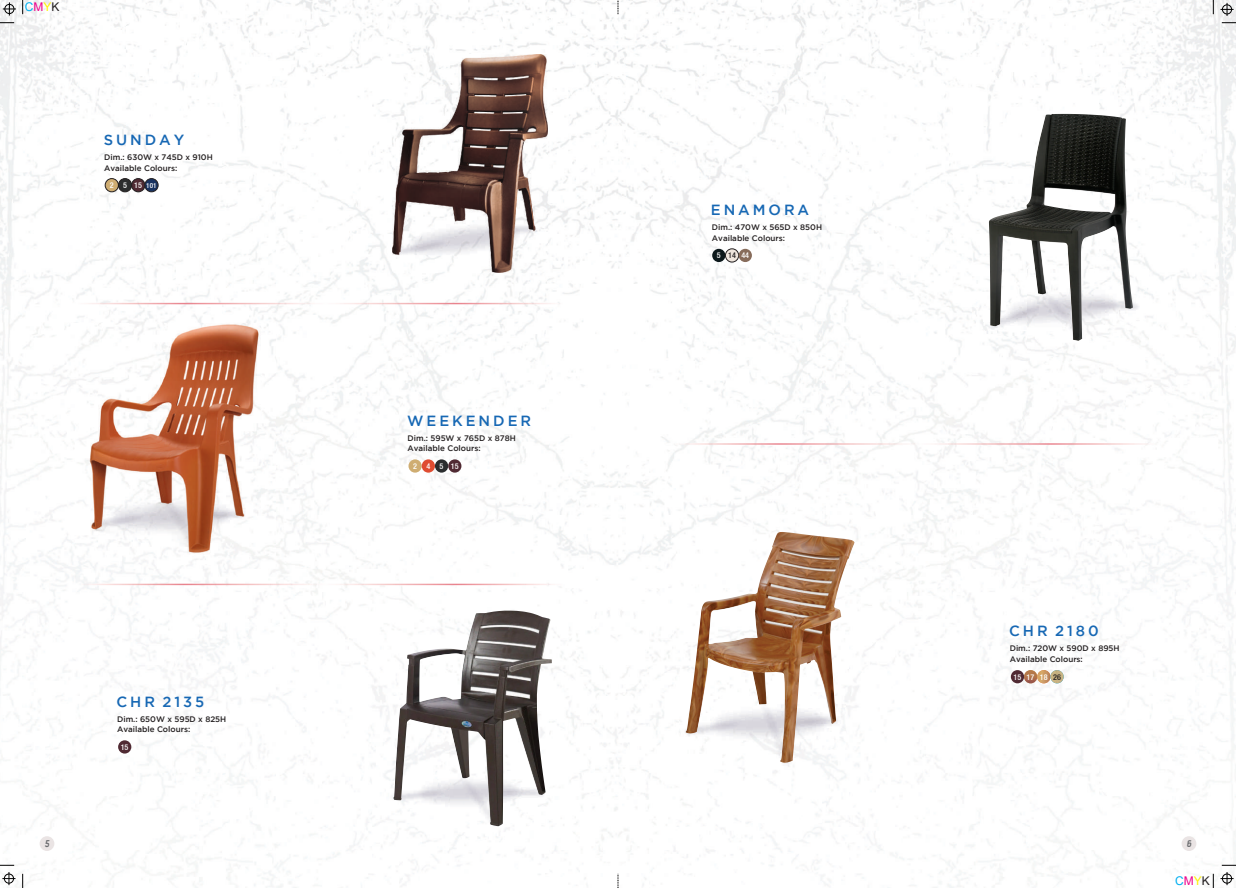
<style>
.page{position:relative;width:1236px;height:888px;background:#fff}
.page>*{position:absolute;margin:0;border:0;box-sizing:border-box;transform-origin:0 0}
.t1{font:500 14.7px "Gotham";letter-spacing:.2em;color:#1768b4}
.t2{font:12px "Arial";color:#00aeef}
.t3{font:italic 700 10px "Pill Gothic 300 mg";color:#6c6d70}
.t4{font:500 8px/10.7px "Gotham";color:#231f20}
.t5{font:8px "Heavenetica Cond 6 Med SH";color:#fff}
.s1{color:#ed028c}
.s2{color:#fff101}
.s3{color:#231f20}
.s4{font-size:7px}
</style>
<div class="page">
<img style="left:0;top:0;width:1236px;height:887px">
<svg style="left:1213px;top:0;width:1px;height:14px"></svg>
<svg style="left:1222px;top:23px;width:14px;height:1px"></svg>
<svg style="left:1220px;top:3px;width:14px;height:13px"></svg>
<div style="left:1222px;top:5px;width:10px;height:9px;border:1px solid #000;border-radius:50%"></div>
<svg style="left:0;top:23px;width:14px;height:1px"></svg>
<svg style="left:23px;top:0;width:1px;height:14px"></svg>
<svg style="left:3px;top:2px;width:13px;height:14px"></svg>
<div style="left:5px;top:4px;width:9px;height:10px;border:1px solid #000;border-radius:50%"></div>
<svg style="left:618px;top:0;width:1px;height:14px"></svg>
<svg style="left:1213px;top:873px;width:1px;height:14px"></svg>
<svg style="left:1222px;top:864px;width:14px;height:1px"></svg>
<svg style="left:1220px;top:871px;width:14px;height:13px"></svg>
<div style="left:1222px;top:873px;width:10px;height:10px;border:1px solid #000;border-radius:50%"></div>
<svg style="left:23px;top:873px;width:1px;height:14px"></svg>
<svg style="left:0;top:864px;width:14px;height:1px"></svg>
<svg style="left:2px;top:871px;width:14px;height:13px"></svg>
<div style="left:4px;top:873px;width:10px;height:10px;border:1px solid #000;border-radius:50%"></div>
<svg style="left:618px;top:873px;width:1px;height:14px"></svg>
<div style="left:40px;top:836px;width:14px;height:14px;background:#eae4e4;border-radius:50%"></div>
<div style="left:1182px;top:836px;width:14px;height:14px;background:#eae4e4;border-radius:50%"></div>
<img style="left:391px;top:235px;width:2px;height:24px">
<img style="left:393px;top:54px;width:154px;height:218px">
<div style="left:105px;top:178px;width:14px;height:14px;background:#cfad72;border:1px solid #231f20;border-radius:50%"></div>
<div style="left:118px;top:178px;width:14px;height:14px;background:#2b2d2e;border:1px solid #231f20;border-radius:50%"></div>
<div style="left:132px;top:178px;width:13px;height:14px;background:#502a33;border:1px solid #231f20;border-radius:50%"></div>
<div style="left:145px;top:178px;width:13px;height:14px;background:#193361;border:1px solid #231f20;border-radius:50%"></div>
<img style="left:78px;top:303px;width:485px;height:1px">
<img style="left:78px;top:583px;width:485px;height:2px">
<img style="left:150px;top:554px;width:58px;height:10px">
<img style="left:68px;top:323px;width:207px;height:231px">
<div style="left:408px;top:459px;width:14px;height:13px;background:#cfad72;border-radius:50%"></div>
<div style="left:422px;top:459px;width:13px;height:13px;background:#df4c31;border-radius:50%"></div>
<div style="left:435px;top:459px;width:13px;height:13px;background:#2b2d2e;border-radius:50%"></div>
<div style="left:448px;top:459px;width:13px;height:13px;background:#502a33;border-radius:50%"></div>
<img style="left:983px;top:302px;width:6px;height:28px">
<img style="left:1028px;top:340px;width:65px;height:12px">
<img style="left:1133px;top:286px;width:13px;height:38px">
<img style="left:989px;top:114px;width:144px;height:226px">
<div style="left:712px;top:249px;width:13px;height:13px;background:#0c181b;border-radius:50%"></div>
<div style="left:725px;top:248px;width:14px;height:14px;background:#eee5dd;border:1px solid #231f20;border-radius:50%"></div>
<div style="left:739px;top:249px;width:13px;height:13px;background:#876c5b;border-radius:50%"></div>
<div style="left:118px;top:740px;width:13px;height:13px;background:#502a33;border-radius:50%"></div>
<img style="left:386px;top:781px;width:16px;height:27px">
<img style="left:451px;top:826px;width:56px;height:12px">
<img style="left:402px;top:610px;width:150px;height:216px">
<img style="left:673px;top:443px;width:485px;height:1px">
<img style="left:679px;top:713px;width:8px;height:28px">
<img style="left:753px;top:760px;width:45px;height:17px">
<img style="left:687px;top:531px;width:167px;height:229px">
<div style="left:1011px;top:670px;width:13px;height:13px;background:#502a33;border-radius:50%"></div>
<svg style="left:1024px;top:670px;width:26px;height:13px"></svg>
<img style="left:1050px;top:670px;width:14px;height:13px;border-radius:50%">
<h2 class="t2" style="left:25px;top:2px;width:36px">C<span class="s1">M</span><span class="s2">Y</span><span class="s3">K</span></h2>
<h1 class="t1" style="left:104px;top:134px;width:82px">SUNDAY</h1>
<p class="t4" style="left:104px;top:152px;width:110px">Dim.: 630W x 745D x 910H<br>Available Colours:</p>
<p class="t5" style="left:110px;top:180px;width:48px">2 5 15 <span class="s4">101</span></p>
<h1 class="t1" style="left:117px;top:695px;width:89px">CHR 2135</h1>
<p class="t4" style="left:117px;top:713px;width:111px">Dim.: 650W x 595D x 825H<br>Available Colours:</p>
<p class="t5" style="left:121px;top:741px;width:9px">15</p>
<h1 class="t1" style="left:407px;top:415px;width:125px">WEEKENDER</h1>
<p class="t4" style="left:408px;top:433px;width:110px">Dim.: 595W x 765D x 878H<br>Available Colours:</p>
<p class="t5" style="left:413px;top:460px;width:47px">2 4 515</p>
<h1 class="t1" style="left:711px;top:204px;width:100px">ENAMORA</h1>
<p class="t4" style="left:712px;top:222px;width:112px">Dim.: 470W x 565D x 850H<br>Available Colours:</p>
<p class="t5" style="left:717px;top:250px;width:34px">5 <span class="s3">14</span> 44</p>
<h1 class="t1" style="left:1009px;top:625px;width:91px">CHR 2180</h1>
<p class="t4" style="left:1010px;top:643px;width:111px">Dim.: 720W x 590D x 895H<br>Available Colours:</p>
<p class="t5" style="left:1013px;top:671px;width:49px">15 17 18 <span class="s3">26</span></p>
<p class="t3" style="left:45px;top:839px;width:6px">5</p>
<p class="t3" style="left:1187px;top:839px;width:6px">6</p>
<h2 class="t2" style="left:1175px;top:876px;width:36px">C<span class="s1">M</span><span class="s2">Y</span><span class="s3">K</span></h2>
</div>
